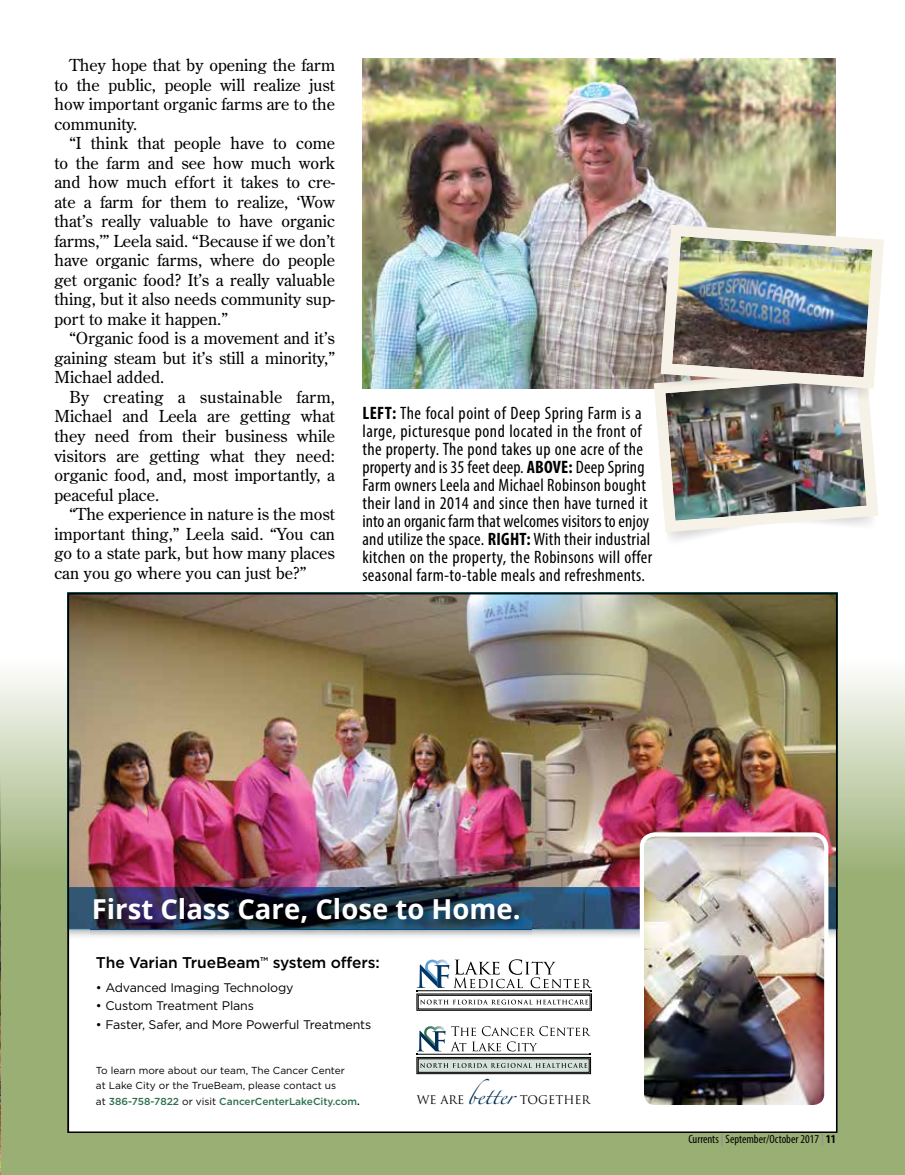
<style>
.page{position:relative;width:905px;height:1175px;background:#fff}
.page>*{position:absolute;margin:0;border:0;box-sizing:border-box;transform-origin:0 0}
.t1{font:700 27.45px "Open Sans";color:#fff}
.t2{font:condensed 18px/18px "Myriad Pro";letter-spacing:.02em;color:#000}
.t3{font:16.5px/19.5px "Century Old Style Std";color:#000;text-align:justify}
.t4{font:15.6px "Gotham";color:#fff}
.t5{font:500 15.6px "Gotham";letter-spacing:-.01em;color:#000}
.t6{font:12.45px "Gotham";letter-spacing:-.01em;color:#000}
.t7{font:condensed 12px "Myriad Pro";color:#000}
.t8{font:11.55px "Trajan";color:#000}
.t9{font:10.2px/15.6px "Gotham";color:#000}
.t10{font:500 5.4px "Gotham";color:#000}
.s1{font-weight:700}
.s2{font-weight:500;color:#2d7050}
.s3{font-weight:500}
.s4{font-family:"Zapfino";font-size:15px;color:#003056}
.s5{font-weight:700;color:#939598}
</style>
<div class="page">
<svg style="left:0;top:657px;width:904px;height:517px;background:#a7b987"></svg>
<img style="left:0;top:769px;width:1px;height:405px">
<img style="left:362px;top:59px;width:474px;height:329px">
<img style="left:648px;top:219px;width:236px;height:322px">
<img style="left:68px;top:595px;width:769px;height:538px">
<img style="left:90px;top:894px;width:442px;height:41px">
<p class="t3" style="left:54px;top:55px;width:282px;text-indent:15px">They hope that by opening the farm to the public, people will realize just how important organic farms are to the community.</p>
<p class="t3" style="left:54px;top:133px;width:282px;text-indent:15px">“I think that people have to come to the farm and see how much work and how much effort it takes to cre&shy;ate a farm for them to realize, ‘Wow that’s really valuable to have organic farms,’” Leela said. “Because if we don’t have organic farms, where do people get organic food? It’s a really valuable thing, but it also needs community sup&shy;port to make it happen.”</p>
<p class="t3" style="left:54px;top:328px;width:282px;text-indent:15px">“Organic food is a movement and it’s gaining steam but it’s still a minority,” Michael added.</p>
<p class="t3" style="left:54px;top:387px;width:282px;text-indent:15px">By creating a sustainable farm, Michael and Leela are getting what they need from their business while visitors are getting what they need: organic food, and, most importantly, a peaceful place.</p>
<p class="t3" style="left:54px;top:504px;width:282px;text-indent:15px">“The experience in nature is the most important thing,” Leela said. “You can go to a state park, but how many places can you go where you can just be?”</p>
<p class="t2" style="left:362px;top:403px;width:291px"><span class="s1">LEFT:</span> The focal point of Deep Spring Farm is a large, picturesque pond located in the front of the property. The pond takes up one acre of the property and is 35 feet deep. <span class="s1">ABOVE:</span> Deep Spring Farm owners Leela and Michael Robinson bought their land in 2014 and since then have turned it into an organic farm that welcomes visitors to enjoy and utilize the space. <span class="s1">RIGHT:</span> With their industrial kitchen on the property, the Robinsons will offer seasonal farm-to-table meals and refreshments.</p>
<h1 class="t1" style="left:92px;top:889px;width:430px">First Class Care, Close to Home.</h1>
<p class="t4" style="left:96px;top:902px;width:466px">First Class Medicine. First Class Technology. First Class Care.</p>
<p class="t5" style="left:96px;top:954px;width:166px">The Varian TrueBeam</p>
<p class="t10" style="left:260px;top:955px;width:10px">TM</p>
<p class="t5" style="left:273px;top:954px;width:108px">system offers:</p>
<p class="t6" style="left:96px;top:980px;width:199px">• Advanced Imaging Technology</p>
<p class="t6" style="left:96px;top:999px;width:159px">• Custom Treatment Plans</p>
<p class="t6" style="left:96px;top:1017px;width:277px">• Faster, Safer, and More Powerful Treatments</p>
<p class="t9" style="left:96px;top:1062px;width:265px">To learn more about our team, The Cancer Center<br>at Lake City or the TrueBeam, please contact us<br>at <span class="s2">386-758-7822</span> or visit <span class="s2">CancerCenterLakeCity.com</span><span class="s3">.</span></p>
<p class="t8" style="left:417px;top:1092px;width:175px">WE ARE <span class="s4">better</span> TOGETHER</p>
<p class="t7" style="left:688px;top:1132px;width:149px">Currents <span class="s5">|</span> September/October 2017 <span class="s5">|</span> <span class="s1">11</span></p>
</div>
